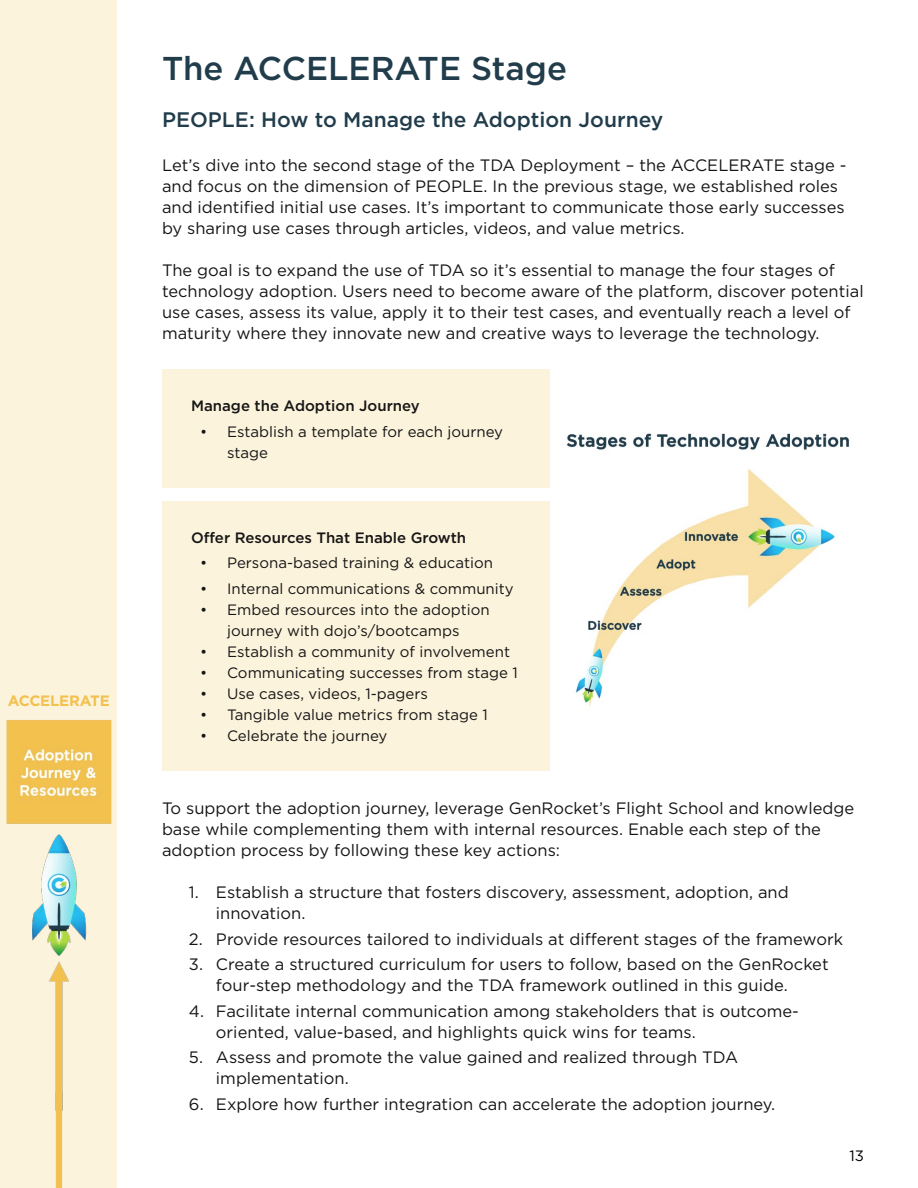
<style>
.page{position:relative;width:918px;height:1188px;background:#fff}
.page>*{position:absolute;margin:0;border:0;box-sizing:border-box;transform-origin:0 0}
.t1{font:500 33px "Gotham";color:#213c4b}
.t2{font:500 21px "Gotham";color:#213c4b}
.t3{font:16.5px/21px "Gotham";color:#151515}
.t4{font:15px/21px "Gotham";color:#151515}
.t5{font:500 15px "Gotham";color:#151515}
.t6{font:700 15px "Gotham";letter-spacing:-.01em;color:#f2c14f}
.t7{font:15px "Gotham";color:#000}
</style>
<div class="page">
<img style="left:566px;top:433px;width:284px;height:274px">
<div style="left:0;top:0;width:117px;height:1188px;background:#fcf3dc"></div>
<img style="left:6px;top:720px;width:106px;height:468px">
<div style="left:162px;top:369px;width:388px;height:119px;background:#fcf3dc"></div>
<div style="left:162px;top:501px;width:388px;height:270px;background:#fcf3dc"></div>
<p class="t6" style="left:8px;top:690px;width:104px">ACCELERATE</p>
<h1 class="t1" style="left:162px;top:47px;width:406px">The ACCELERATE Stage</h1>
<p class="t2" style="left:162px;top:106px;width:503px">PEOPLE: How to Manage the Adoption Journey</p>
<p class="t3" style="left:162px;top:154px;width:686px">Let’s dive into the second stage of the TDA Deployment – the ACCELERATE stage - and focus on the dimension of PEOPLE. In the previous stage, we established roles and identified initial use cases. It’s important to communicate those early successes by sharing use cases through articles, videos, and value metrics.</p>
<p class="t3" style="left:162px;top:259px;width:703px">The goal is to expand the use of TDA so it’s essential to manage the four stages of technology adoption. Users need to become aware of the platform, discover potential use cases, assess its value, apply it to their test cases, and eventually reach a level of maturity where they innovate new and creative ways to leverage the technology.</p>
<p class="t5" style="left:191px;top:396px;width:230px">Manage the Adoption Journey</p>
<p class="t4" style="left:227px;top:421px;width:278px;text-indent:-27px">• Establish a template for each journey stage</p>
<p class="t5" style="left:191px;top:528px;width:277px">Offer Resources That Enable Growth</p>
<p class="t4" style="left:200px;top:552px;width:294px">• Persona-based training &amp; education</p>
<p class="t4" style="left:200px;top:578px;width:315px">• Internal communications &amp; community</p>
<p class="t4" style="left:200px;top:599px;width:291px;text-align:center">• Embed resources into the adoption journey with dojo’s/bootcamps</p>
<p class="t4" style="left:200px;top:641px;width:312px">• Establish a community of involvement</p>
<p class="t4" style="left:200px;top:662px;width:319px">• Communicating successes from stage 1</p>
<p class="t4" style="left:200px;top:683px;width:229px">• Use cases, videos, 1-pagers</p>
<p class="t4" style="left:200px;top:704px;width:289px">• Tangible value metrics from stage 1</p>
<p class="t4" style="left:200px;top:725px;width:189px">• Celebrate the journey</p>
<p class="t3" style="left:162px;top:798px;width:694px">To support the adoption journey, leverage GenRocket’s Flight School and knowledge base while complementing them with internal resources. Enable each step of the adoption process by following these key actions:</p>
<p class="t3" style="left:216px;top:882px;width:574px;text-indent:-27px">1. Establish a structure that fosters discovery, assessment, adoption, and innovation.</p>
<p class="t3" style="left:189px;top:928px;width:656px">2. Provide resources tailored to individuals at different stages of the framework</p>
<p class="t3" style="left:216px;top:954px;width:614px;text-indent:-27px">3. Create a structured curriculum for users to follow, based on the GenRocket four-step methodology and the TDA framework outlined in this guide.</p>
<p class="t3" style="left:216px;top:1000px;width:585px;text-indent:-27px">4. Facilitate internal communication among stakeholders that is outcome&shy;oriented, value-based, and highlights quick wins for teams.</p>
<p class="t3" style="left:216px;top:1047px;width:524px;text-indent:-27px">5. Assess and promote the value gained and realized through TDA implementation.</p>
<p class="t3" style="left:189px;top:1093px;width:588px">6. Explore how further integration can accelerate the adoption journey.</p>
<p class="t7" style="left:849px;top:1146px;width:16px">13</p>
</div>
